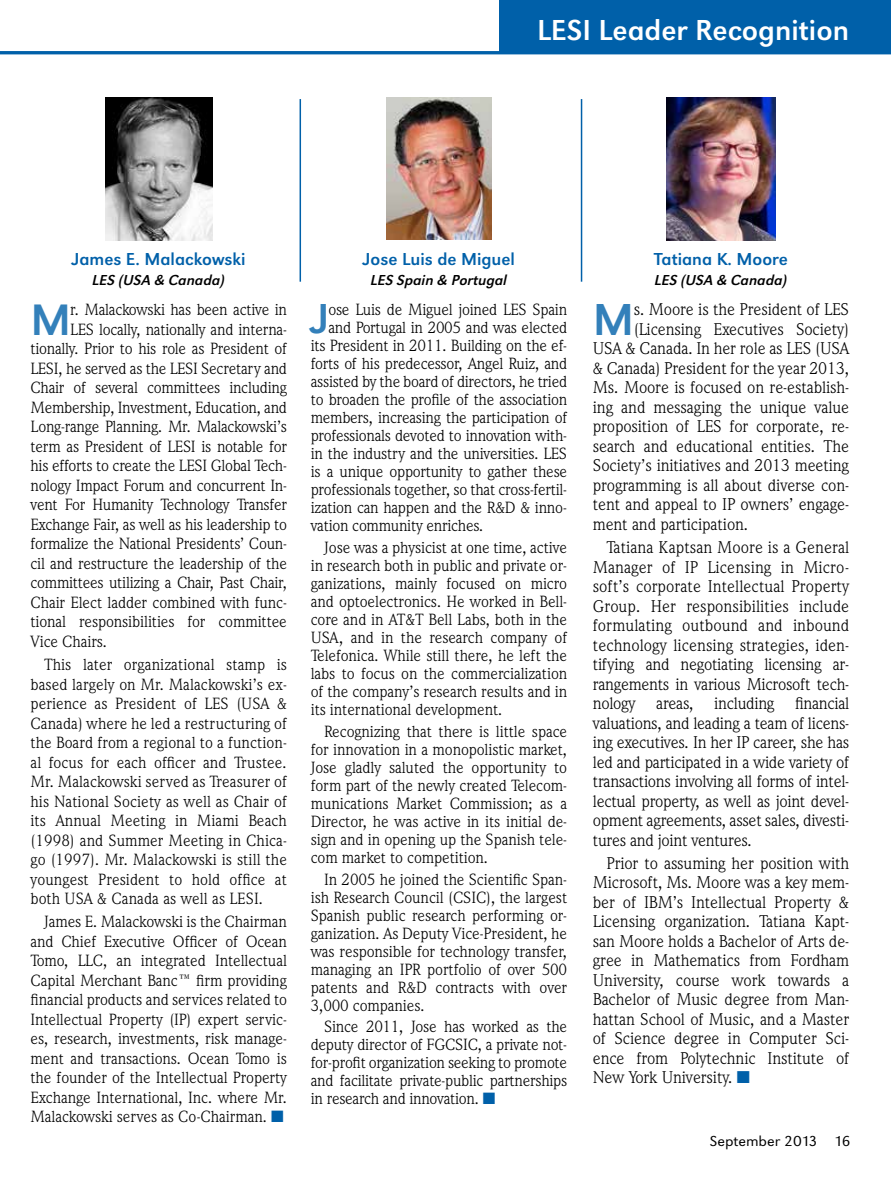
<style>
.page{position:relative;width:891px;height:1188px;background:#fff}
.page>*{position:absolute;margin:0;border:0;box-sizing:border-box;transform-origin:0 0}
.t1{font:46.5px "URW Grotesk T";color:#3380ba}
.t2{font:45.75px "URW Grotesk T";color:#3380ba}
.t3{font:43.5px "URW Grotesk T";color:#3380ba}
.t4{font:30px "URW Grotesk T";color:#fff}
.t5{font:18px "URW Grotesk T";color:#0060a9}
.t6{font:17.25px/19.5px "Weidemann IT Cby BT";letter-spacing:-.01em;color:#000;text-align:justify}
.t7{font:16.5px/18px "Weidemann IT Cby BT";letter-spacing:-.02em;color:#000;text-align:justify}
.t8{font:15px "URW Grotesk T Regu Obli";color:#000}
.t9{font:15px "URW Grotesk T Ligh";color:#000;scale:1.08 1}
.s1{color:#0060a9}
</style>
<div class="page">
<div style="left:500px;top:0;width:391px;height:54px;background:#0060a9"></div>
<hr style="left:0;top:51px;width:891px;height:3px;background:#0060a9">
<hr style="left:300px;top:99px;width:1px;height:183px;background:#0060a9">
<hr style="left:581px;top:99px;width:1px;height:183px;background:#0060a9">
<img style="left:387px;top:97px;width:104px;height:142px">
<img style="left:105px;top:97px;width:107px;height:144px">
<img style="left:667px;top:97px;width:108px;height:144px">
<h3 class="t4" style="left:537px;top:13px;width:314px">LESI Leader Recognition</h3>
<p class="t5" style="left:72px;top:248px;width:176px">James E. Malackowski</p>
<p class="t8" style="left:93px;top:271px;width:134px">LES (USA &amp; Canada)</p>
<p class="t5" style="left:363px;top:249px;width:154px">Jose Luis de Miguel</p>
<p class="t8" style="left:371px;top:272px;width:138px">LES Spain &amp; Portugal</p>
<p class="t5" style="left:654px;top:249px;width:135px">Tatiana K. Moore</p>
<p class="t8" style="left:655px;top:271px;width:134px">LES (USA &amp; Canada)</p>
<h2 class="t2" style="left:31px;top:293px;width:42px">M</h2>
<p class="t7" style="left:70px;top:300px;width:218px">r. Malackowski has been active in</p>
<p class="t7" style="left:70px;top:320px;width:218px">LES locally, nationally and interna-</p>
<p class="t7" style="left:31px;top:339px;width:258px">tionally. Prior to his role as President of</p>
<p class="t7" style="left:31px;top:359px;width:258px">LESI, he served as the LESI Secretary and</p>
<p class="t7" style="left:31px;top:378px;width:258px">Chair of several committees including</p>
<p class="t7" style="left:31px;top:398px;width:258px">Membership, Investment, Education, and</p>
<p class="t7" style="left:31px;top:417px;width:258px">Long-range Planning. Mr. Malackowski’s</p>
<p class="t7" style="left:31px;top:437px;width:258px">term as President of LESI is notable for</p>
<p class="t7" style="left:31px;top:456px;width:258px">his efforts to create the LESI Global Tech-</p>
<p class="t7" style="left:31px;top:476px;width:258px">nology Impact Forum and concurrent In-</p>
<p class="t7" style="left:31px;top:495px;width:258px">vent For Humanity Technology Transfer</p>
<p class="t7" style="left:31px;top:515px;width:258px">Exchange Fair, as well as his leadership to</p>
<p class="t7" style="left:31px;top:534px;width:258px">formalize the National Presidents’ Coun-</p>
<p class="t7" style="left:31px;top:554px;width:258px">cil and restructure the leadership of the</p>
<p class="t7" style="left:31px;top:573px;width:258px">committees utilizing a Chair, Past Chair,</p>
<p class="t7" style="left:31px;top:593px;width:258px">Chair Elect ladder combined with func-</p>
<p class="t7" style="left:31px;top:612px;width:258px">tional responsibilities for committee</p>
<p class="t7" style="left:31px;top:632px;width:78px">Vice Chairs.</p>
<p class="t7" style="left:31px;top:654px;width:258px;line-height:19.5px;text-indent:13px">This later organizational stamp is based largely on Mr. Malackowski’s ex&shy;perience as President of LES (USA &amp; Canada) where he led a restructuring of the Board from a regional to a function&shy;al focus for each officer and Trustee.<br>Mr. Malackowski served as Treasurer of his National Society as well as Chair of its Annual Meeting in Miami Beach (1998) and Summer Meeting in Chica&shy;go (1997). Mr. Malackowski is still the youngest President to hold office at both USA &amp; Canada as well as LESI.</p>
<p class="t7" style="left:31px;top:912px;width:258px;line-height:19.5px;text-indent:13px">James E. Malackowski is the Chairman and Chief Executive Officer of Ocean Tomo, LLC, an integrated Intellectual Capital Merchant Banc™ firm providing financial products and services related to Intellectual Property (IP) expert servic&shy;es, research, investments, risk manage&shy;ment and transactions. Ocean Tomo is the founder of the Intellectual Property Exchange International, Inc. where Mr.<br>Malackowski serves as Co-Chairman. <span class="s1">■</span></p>
<h3 class="t3" style="left:311px;top:294px;width:20px">J</h3>
<p class="t7" style="left:328px;top:300px;width:240px">ose Luis de Miguel joined LES Spain</p>
<p class="t7" style="left:328px;top:318px;width:240px">and Portugal in 2005 and was elected</p>
<p class="t7" style="left:311px;top:336px;width:258px">its President in 2011. Building on the ef-</p>
<p class="t7" style="left:311px;top:354px;width:258px">forts of his predecessor, Angel Ruiz, and</p>
<p class="t7" style="left:311px;top:372px;width:258px">assisted by the board of directors, he tried</p>
<p class="t7" style="left:311px;top:390px;width:258px">to broaden the profile of the association</p>
<p class="t7" style="left:311px;top:408px;width:258px">members, increasing the participation of</p>
<p class="t7" style="left:311px;top:426px;width:258px">professionals devoted to innovation with-</p>
<p class="t7" style="left:311px;top:444px;width:258px">in the industry and the universities. LES</p>
<p class="t7" style="left:311px;top:462px;width:258px">is a unique opportunity to gather these</p>
<p class="t7" style="left:311px;top:480px;width:258px">professionals together, so that cross-fertil-</p>
<p class="t7" style="left:311px;top:498px;width:258px">ization can happen and the R&amp;D &amp; inno-</p>
<p class="t7" style="left:311px;top:516px;width:174px">vation community enriches.</p>
<p class="t7" style="left:311px;top:538px;width:258px;text-indent:13px">Jose was a physicist at one time, active in research both in public and private or&shy;ganizations, mainly focused on micro and optoelectronics. He worked in Bell&shy;core and in AT&amp;T Bell Labs, both in the USA, and in the research company of Telefonica. While still there, he left the labs to focus on the commercialization of the company’s research results and in its international development.</p>
<p class="t7" style="left:311px;top:722px;width:258px;text-indent:13px">Recognizing that there is little space for innovation in a monopolistic market, Jose gladly saluted the opportunity to form part of the newly created Telecom&shy;munications Market Commission; as a Director, he was active in its initial de&shy;sign and in opening up the Spanish tele&shy;com market to competition.</p>
<p class="t7" style="left:311px;top:870px;width:258px;text-indent:13px">In 2005 he joined the Scientific Span&shy;ish Research Council (CSIC), the largest Spanish public research performing or&shy;ganization. As Deputy Vice-President, he was responsible for technology transfer, managing an IPR portfolio of over 500 patents and R&amp;D contracts with over 3,000 companies.</p>
<p class="t7" style="left:311px;top:1018px;width:258px;text-indent:13px">Since 2011, Jose has worked as the deputy director of FGCSIC, a private not&shy;for-profit organization seeking to promote and facilitate private-public partnerships in research and innovation. <span class="s1">■</span></p>
<h1 class="t1" style="left:593px;top:293px;width:43px">M</h1>
<p class="t6" style="left:634px;top:300px;width:217px">s. Moore is the President of LES</p>
<p class="t6" style="left:634px;top:319px;width:217px">(Licensing Executives Society)</p>
<p class="t6" style="left:593px;top:339px;width:258px">USA &amp; Canada. In her role as LES (USA</p>
<p class="t6" style="left:593px;top:358px;width:258px">&amp; Canada) President for the year 2013,</p>
<p class="t6" style="left:593px;top:378px;width:258px">Ms. Moore is focused on re-establish-</p>
<p class="t6" style="left:593px;top:397px;width:258px">ing and messaging the unique value</p>
<p class="t6" style="left:593px;top:417px;width:258px">proposition of LES for corporate, re-</p>
<p class="t6" style="left:593px;top:436px;width:258px">search and educational entities. The</p>
<p class="t6" style="left:593px;top:456px;width:258px">Society’s initiatives and 2013 meeting</p>
<p class="t6" style="left:593px;top:475px;width:258px">programming is all about diverse con-</p>
<p class="t6" style="left:593px;top:495px;width:258px">tent and appeal to IP owners’ engage-</p>
<p class="t6" style="left:593px;top:514px;width:157px">ment and participation.</p>
<p class="t6" style="left:593px;top:537px;width:258px;text-indent:14px">Tatiana Kaptsan Moore is a General Manager of IP Licensing in Micro&shy;soft’s corporate Intellectual Property Group. Her responsibilities include formulating outbound and inbound technology licensing strategies, iden&shy;tifying and negotiating licensing ar&shy;rangements in various Microsoft tech&shy;nology areas, including financial valuations, and leading a team of licens&shy;ing executives. In her IP career, she has led and participated in a wide variety of transactions involving all forms of intel&shy;lectual property, as well as joint devel&shy;opment agreements, asset sales, divesti&shy;tures and joint ventures.</p>
<p class="t6" style="left:593px;top:853px;width:258px;text-indent:14px">Prior to assuming her position with Microsoft, Ms. Moore was a key mem&shy;ber of IBM’s Intellectual Property &amp; Licensing organization. Tatiana Kapt&shy;san Moore holds a Bachelor of Arts de&shy;gree in Mathematics from Fordham University, course work towards a Bachelor of Music degree from Man&shy;hattan School of Music, and a Master of Science degree in Computer Sci&shy;ence from Polytechnic Institute of New York University. <span class="s1">■</span></p>
<p class="t9" style="left:710px;top:1132px;width:132px">September 2013 16</p>
</div>
